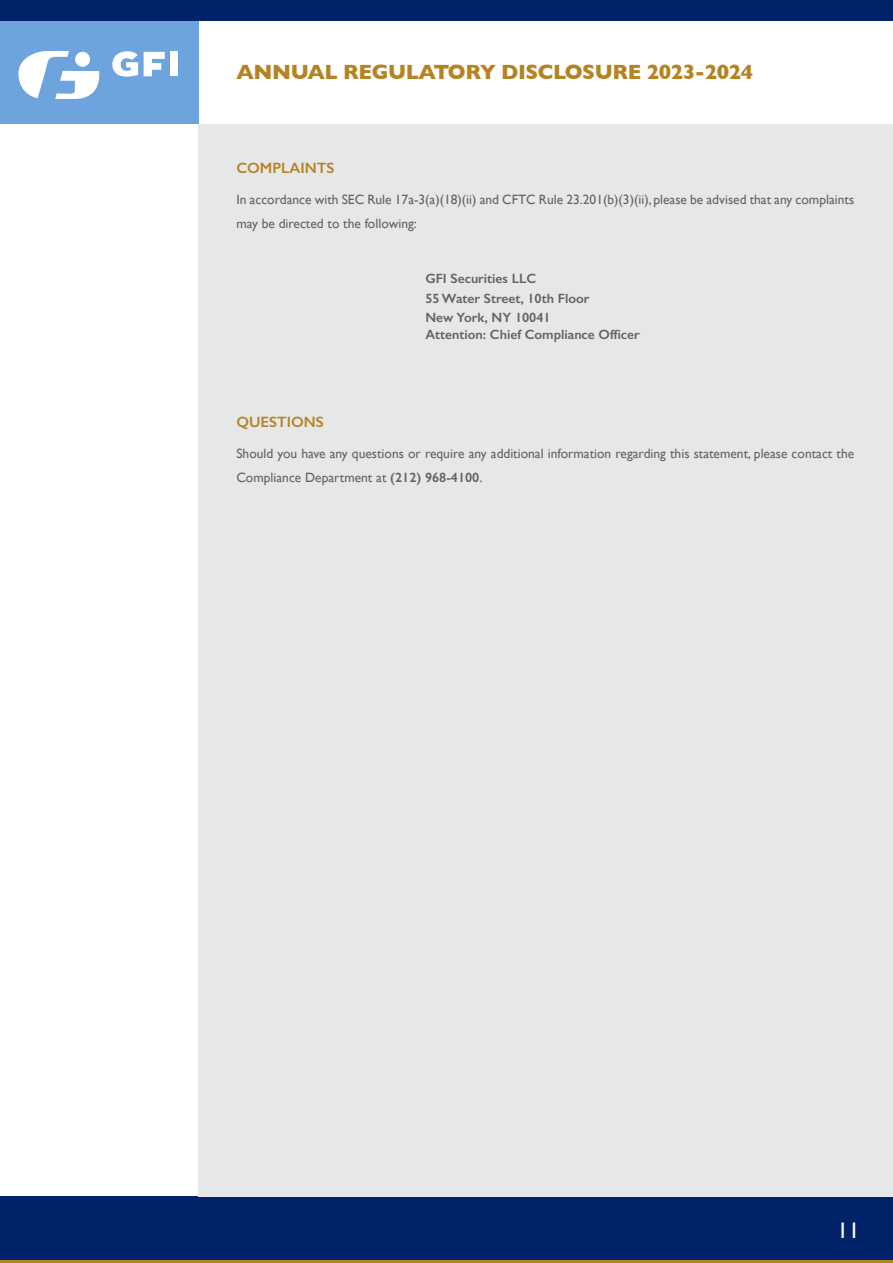
<style>
.page{position:relative;width:893px;height:1263px;background:#fff}
.page>*{position:absolute;margin:0;border:0;box-sizing:border-box;transform-origin:0 0}
.t1{font:22.5px "Gill Sans";color:#fff}
.t2{font:700 21px "Gill Sans";letter-spacing:-.02em;color:#b68322}
.Section_Title{font:600 15px "Gill Sans";color:#b68322}
.Body_Copy{font:13.5px/24px "Gill Sans";color:#636366}
.Body_Copy-2{font:600 13.5px "Gill Sans";color:#636366}
.s1{font-weight:600}
</style>
<div class="page">
<div style="left:0;top:20px;width:198px;height:104px;background:#6ea4dd"></div>
<div style="left:0;top:1196px;width:893px;height:67px;background:#002369"></div>
<div style="left:198px;top:124px;width:695px;height:1072px;background:#e6e7e9"></div>
<div style="left:0;top:0;width:893px;height:20px;background:#002369"></div>
<hr style="left:0;top:1260px;width:893px;height:3px;background:#b68322">
<svg style="left:18px;top:51px;width:82px;height:48px"></svg>
<div style="left:75px;top:52px;width:15px;height:15px;background:#fff;border-radius:50%"></div>
<div style="left:170px;top:52px;width:8px;height:24px;background:#fff"></div>
<svg style="left:144px;top:52px;width:21px;height:24px"></svg>
<svg style="left:112px;top:51px;width:26px;height:26px"></svg>
<h2 class="t2" style="left:236px;top:55px;width:518px">ANNUAL REGULATORY DISCLOSURE 2023-2024</h2>
<p class="Section_Title" style="left:236px;top:159px;width:100px">COMPLAINTS</p>
<p class="Body_Copy" style="left:236px;top:187px;width:619px">In accordance with SEC Rule 17a-3(a)(18)(ii) and CFTC Rule 23.201(b)(3)(ii), please be advised that any complaints may be directed to the following:</p>
<p class="Body_Copy-2" style="left:425px;top:270px;width:112px">GFI Securities LLC</p>
<p class="Body_Copy-2" style="left:425px;top:290px;width:166px">55 Water Street, 10th Floor</p>
<p class="Body_Copy-2" style="left:425px;top:309px;width:127px">New York, NY 10041</p>
<p class="Body_Copy-2" style="left:425px;top:326px;width:216px">Attention: Chief Compliance Officer</p>
<p class="Section_Title" style="left:236px;top:413px;width:89px">QUESTIONS</p>
<p class="Body_Copy" style="left:236px;top:441px;width:619px">Should you have any questions or require any additional information regarding this statement, please contact the<br>Compliance Department at <span class="s1">(212) 968-4100</span>.</p>
<h1 class="t1" style="left:837px;top:1217px;width:24px">11</h1>
</div>
